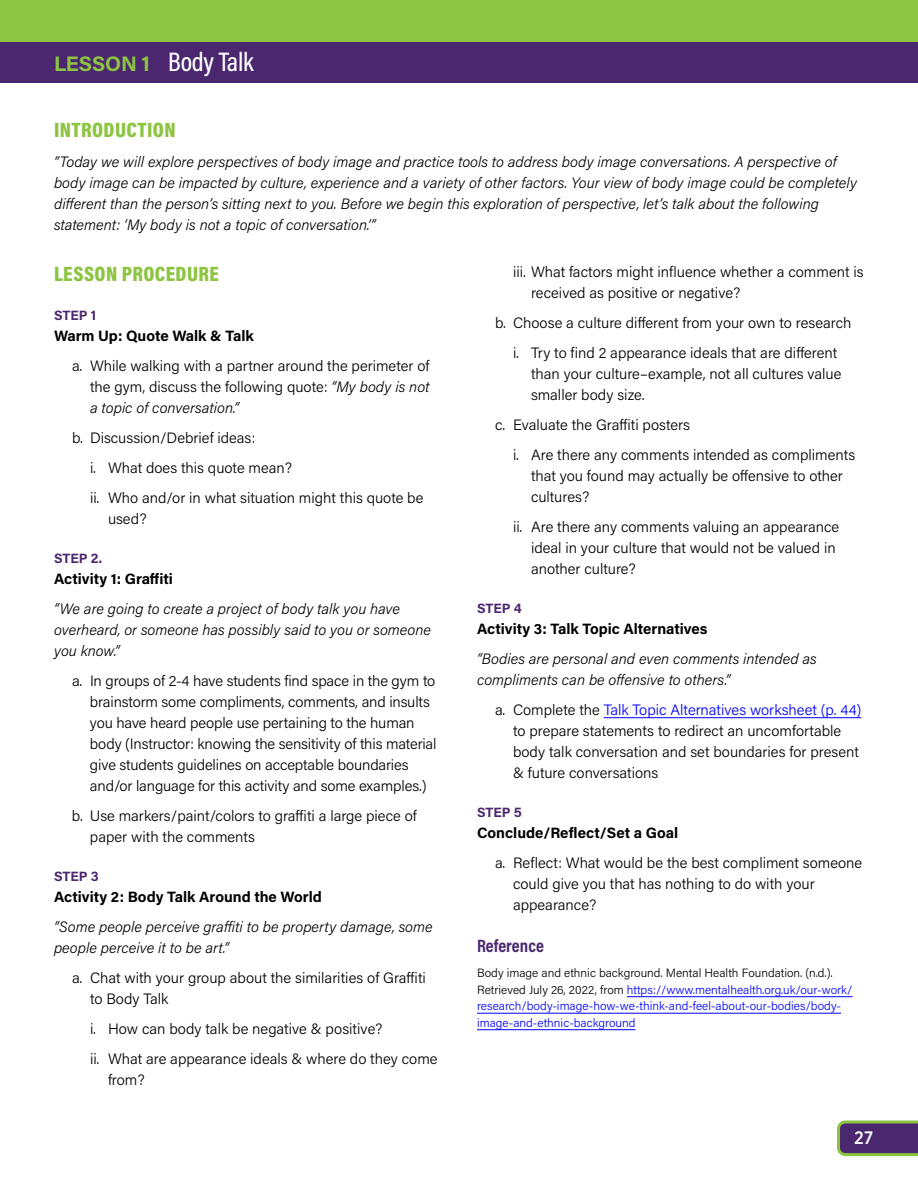
<style>
.page{position:relative;width:918px;height:1188px;background:#fff}
.page>*{position:absolute;margin:0;border:0;box-sizing:border-box;transform-origin:0 0}
.t1{font:500 27px "Acumin Pro Cond";letter-spacing:-.01em;color:#fff}
.t2{font:900 21px "Acumin Pro Cond";letter-spacing:.02em;color:#8dc442}
.t3{font:700 18px "Acumin Pro Cond";color:#4a276f}
.t4{font:500 18px "Gotham Narrow";color:#fff}
.t5{font:300 15px/21px "Acumin Pro";color:#000}
.t6{font:italic 300 15px/21px "Acumin Pro";color:#000}
.t7{font:700 15px "Acumin Pro";color:#000}
.t8{font:700 13.5px "Acumin Pro";letter-spacing:-.005em;color:#4a276f}
.t9{font:300 12px/16.5px "Acumin Pro";color:#00f}
.s1{font-family:"Acumin Pro";font-weight:700;font-size:21px;color:#8dc442}
.s2{font-style:italic}
.s3{color:#00f}
.s4{color:#000}
</style>
<div class="page">
<svg style="left:837px;top:1120px;width:81px;height:36px;background:#5a4969"></svg>
<hr style="left:604px;top:717px;width:257px;height:1px;background:#00f">
<hr style="left:627px;top:996px;width:226px;height:1px;background:#00f">
<hr style="left:477px;top:1013px;width:364px;height:1px;background:#00f">
<hr style="left:477px;top:1029px;width:159px;height:1px;background:#00f">
<div style="left:0;top:41px;width:918px;height:41px;background:#4a276f"></div>
<div style="left:0;top:0;width:918px;height:41px;background:#8dc442"></div>
<h1 class="t1" style="left:54px;top:44px;width:201px"><span class="s1">LESSON 1</span> Body Talk</h1>
<h2 class="t2" style="left:54px;top:116px;width:123px">INTRODUCTION</h2>
<p class="t6" style="left:54px;top:151px;width:805px">“Today we will explore perspectives of body image and practice tools to address body image conversations. A perspective of body image can be impacted by culture, experience and a variety of other factors. Your view of body image could be completely different than the person’s sitting next to you. Before we begin this exploration of perspective, let’s talk about the following statement: ‘My body is not a topic of conversation.’”</p>
<h2 class="t2" style="left:54px;top:260px;width:166px">LESSON PROCEDURE</h2>
<p class="t8" style="left:54px;top:306px;width:44px">STEP 1</p>
<p class="t7" style="left:54px;top:325px;width:201px">Warm Up: Quote Walk &amp; Talk</p>
<p class="t5" style="left:90px;top:355px;width:341px;text-align:justify;text-indent:-18px">a. While walking with a partner around the perimeter of the gym, discuss the following quote: <span class="s2">“My body is not a topic of conversation.”</span></p>
<p class="t5" style="left:90px;top:422px;width:335px;line-height:30px;text-indent:-18px">b. Discussion/Debrief ideas:<br>i. What does this quote mean?<br>ii. Who and/or in what situation might this quote be</p>
<p class="t5" style="left:108px;top:508px;width:40px">used?</p>
<p class="t8" style="left:54px;top:549px;width:50px">STEP 2.</p>
<p class="t7" style="left:54px;top:568px;width:120px">Activity 1: Graffiti</p>
<p class="t6" style="left:54px;top:598px;width:379px">“We are going to create a project of body talk you have overheard, or someone has possibly said to you or someone you know.”</p>
<p class="t5" style="left:90px;top:670px;width:348px;text-indent:-18px">a. In groups of 2-4 have students find space in the gym to brainstorm some compliments, comments, and insults you have heard people use pertaining to the human body (Instructor: knowing the sensitivity of this material give students guidelines on acceptable boundaries and/or language for this activity and some examples.)</p>
<p class="t5" style="left:90px;top:805px;width:328px;text-indent:-18px">b. Use markers/paint/colors to graffiti a large piece of paper with the comments</p>
<p class="t8" style="left:54px;top:867px;width:46px">STEP 3</p>
<p class="t7" style="left:54px;top:886px;width:269px">Activity 2: Body Talk Around the World</p>
<p class="t6" style="left:54px;top:916px;width:380px">“Some people perceive graffiti to be property damage, some people perceive it to be art.”</p>
<p class="t5" style="left:90px;top:967px;width:337px;text-indent:-18px">a. Chat with your group about the similarities of Graffiti to Body Talk</p>
<p class="t5" style="left:90px;top:1013px;width:349px;line-height:30px">i. How can body talk be negative &amp; positive?<br>ii. What are appearance ideals &amp; where do they come</p>
<p class="t5" style="left:108px;top:1069px;width:38px">from?</p>
<p class="t5" style="left:531px;top:260px;width:334px;text-indent:-18px">iii. What factors might influence whether a comment is received as positive or negative?</p>
<p class="t5" style="left:495px;top:307px;width:358px;line-height:30px;text-align:center">b. Choose a culture different from your own to research i. Try to find 2 appearance ideals that are different</p>
<p class="t5" style="left:531px;top:362px;width:312px">than your culture–example, not all cultures value smaller body size.</p>
<p class="t5" style="left:513px;top:409px;width:344px;line-height:30px;text-indent:-18px">c. Evaluate the Graffiti posters<br>i. Are there any comments intended as compliments</p>
<p class="t5" style="left:531px;top:464px;width:313px">that you found may actually be offensive to other cultures?</p>
<p class="t5" style="left:531px;top:515px;width:310px;text-indent:-18px">ii. Are there any comments valuing an appearance ideal in your culture that would not be valued in another culture?</p>
<p class="t8" style="left:477px;top:598px;width:46px">STEP 4</p>
<p class="t7" style="left:477px;top:618px;width:232px">Activity 3: Talk Topic Alternatives</p>
<p class="t6" style="left:477px;top:647px;width:341px">“Bodies are personal and even comments intended as compliments can be offensive to others.”</p>
<p class="t5" style="left:513px;top:698px;width:350px;text-indent:-18px">a. Complete the <span class="s3">Talk Topic Alternatives worksheet (p. 44) </span>to prepare statements to redirect an uncomfortable body talk conversation and set boundaries for present &amp; future conversations</p>
<p class="t8" style="left:477px;top:802px;width:46px">STEP 5</p>
<p class="t7" style="left:477px;top:822px;width:203px">Conclude/Reflect/Set a Goal</p>
<p class="t5" style="left:513px;top:851px;width:351px;text-indent:-18px">a. Reflect: What would be the best compliment someone could give you that has nothing to do with your appearance?</p>
<p class="t3" style="left:477px;top:934px;width:68px">Reference</p>
<p class="t9" style="left:477px;top:964px;width:377px"><span class="s4">Body image and ethnic background. Mental Health Foundation. (n.d.).<br>Retrieved July 26, 2022, from</span> https://www.mentalhealth.org.uk/our-work/ research/body-image-how-we-think-and-feel-about-our-bodies/body&shy;image-and-ethnic-background</p>
<p class="t4" style="left:854px;top:1126px;width:21px">27</p>
</div>
